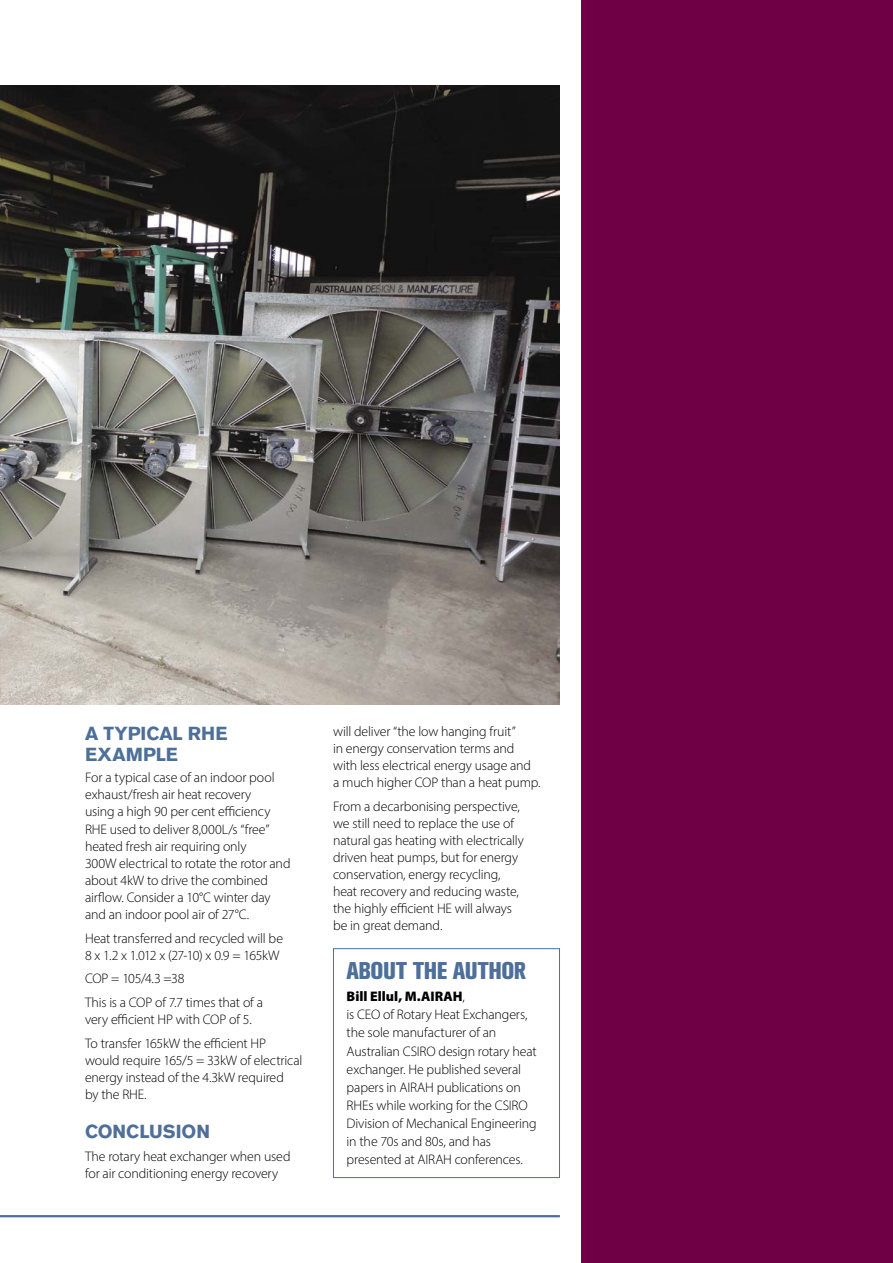
<style>
.page{position:relative;width:893px;height:1263px;background:#fff}
.page>*{position:absolute;margin:0;border:0;box-sizing:border-box;transform-origin:0 0}
.t1{font:800 condensed 24px "Akzidenz Grotesk BQ";letter-spacing:-.02em;color:#4d6f99}
.t2{font:700 18.75px/21.1px "Akzidenz Grotesk BQ";letter-spacing:-.005em;color:#4d6f99}
.t3{font:300 13.8px/17.1px "Myriad Pro";letter-spacing:-.01em;color:#000}
.s1{font-weight:900}
</style>
<div class="page">
<hr style="left:0;top:1215px;width:560px;height:2px;background:#4d6f99">
<div style="left:333px;top:948px;width:227px;height:230px;border:1px solid #4d6f99"></div>
<img style="left:0;top:85px;width:560px;height:620px">
<div style="left:581px;top:0;width:312px;height:1263px;background:#6f0045"></div>
<h2 class="t2" style="left:85px;top:722px;width:144px">A TYPICAL RHE<br>EXAMPLE</h2>
<p class="t3" style="left:85px;top:769px;width:207px">For a typical case of an indoor pool exhaust/fresh air heat recovery<br>using a high 90 per cent efficiency RHE used to deliver 8,000L/s “free” heated fresh air requiring only<br>300W electrical to rotate the rotor and about 4kW to drive the combined airflow. Consider a 10°C winter day and an indoor pool air of 27°C.</p>
<p class="t3" style="left:85px;top:929px;width:199px">Heat transferred and recycled will be<br>8 x 1.2 x 1.012 x (27-10) x 0.9 = 165kW</p>
<p class="t3" style="left:85px;top:967px;width:179px;line-height:23.5px">COP = 105/4.3 =38<br>This is a COP of 7.7 times that of a</p>
<p class="t3" style="left:85px;top:1007px;width:183px;line-height:23.5px">very efficient HP with COP of 5.<br>To transfer 165kW the efficient HP</p>
<p class="t3" style="left:85px;top:1051px;width:219px">would require 165/5 = 33kW of electrical energy instead of the 4.3kW required<br>by the RHE.</p>
<h2 class="t2" style="left:85px;top:1121px;width:126px">CONCLUSION</h2>
<p class="t3" style="left:85px;top:1147px;width:207px">The rotary heat exchanger when used for air conditioning energy recovery</p>
<p class="t3" style="left:333px;top:723px;width:209px">will deliver “the low hanging fruit”<br>in energy conservation terms and with less electrical energy usage and a much higher COP than a heat pump.</p>
<p class="t3" style="left:333px;top:797px;width:192px">From a decarbonising perspective, we still need to replace the use of natural gas heating with electrically driven heat pumps, but for energy conservation, energy recycling, heat recovery and reducing waste, the highly efficient HE will always be in great demand.</p>
<h1 class="t1" style="left:347px;top:956px;width:181px">ABOUT THE AUTHOR</h1>
<p class="t3" style="left:347px;top:987px;width:192px;line-height:18.1px"><span class="s1">Bill Ellul, M.AIRAH</span>,<br>is CEO of Rotary Heat Exchangers, the sole manufacturer of an<br>Australian CSIRO design rotary heat exchanger. He published several papers in AIRAH publications on<br>RHEs while working for the CSIRO<br>Division of Mechanical Engineering in the 70s and 80s, and has presented at AIRAH conferences.</p>
</div>
